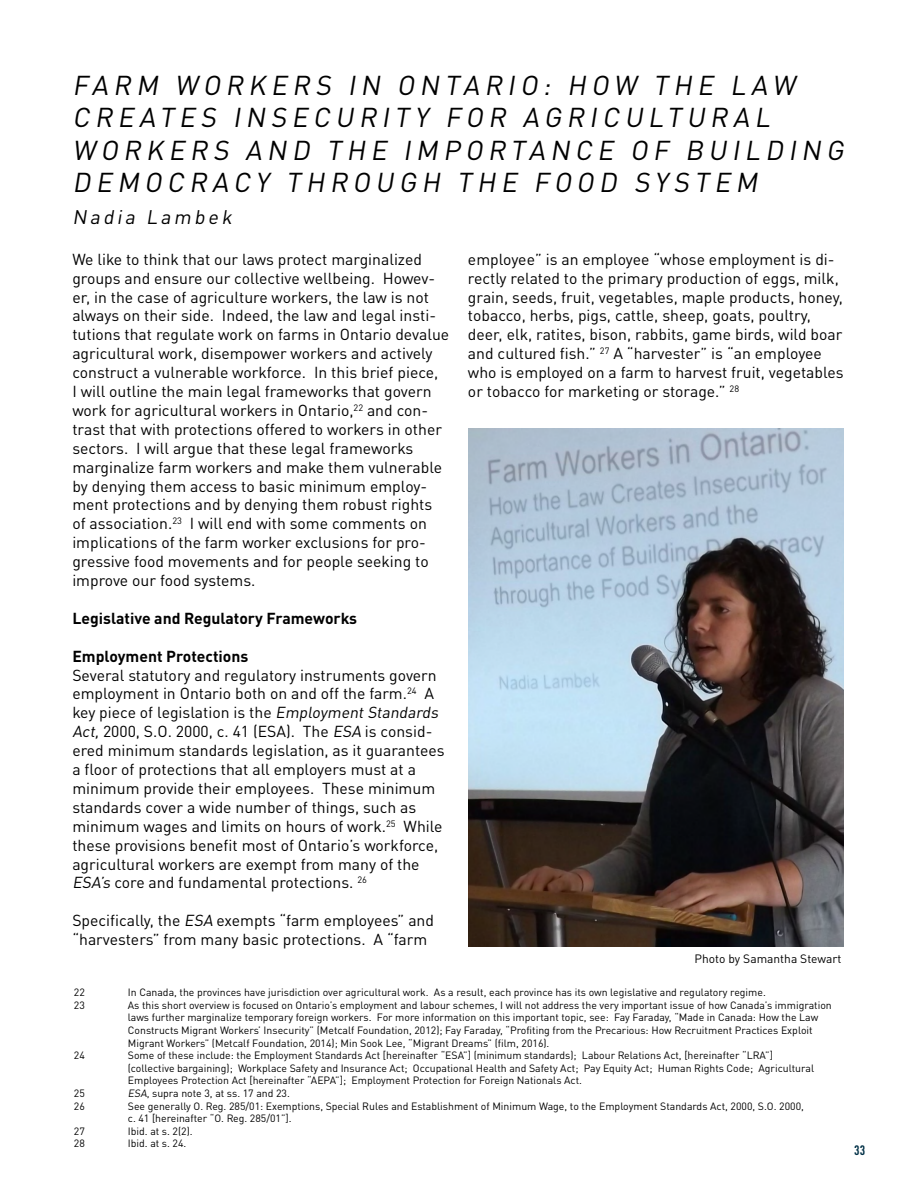
<style>
.page{position:relative;width:918px;height:1188px;background:#fff}
.page>*{position:absolute;margin:0;border:0;box-sizing:border-box;transform-origin:0 0}
.t1{font:italic 27px/32.4px "DINOT";color:#000}
.t2{font:italic 19.5px "DINOT";color:#000}
.t3{font:15.75px/18.9px "DINOT";color:#000}
.t4{font:700 15.75px "DINOT";color:#000}
.t5{font:700 condensed 13.5px "DINOT";color:#003046}
.t6{font:12px "DINOT";color:#000}
.t7{font:10.5px/12.6px "DINOT";color:#000}
.s1{font-style:italic}
</style>
<div class="page">
<img style="left:468px;top:428px;width:376px;height:518px">
<h1 class="t1" style="left:72px;top:68px;width:778px">FARM WORKERS IN ONTARIO: HOW THE LAW CREATES INSECURITY FOR AGRICULTURAL WORKERS AND THE IMPORTANCE OF BUILDING DEMOCRACY THROUGH THE FOOD SYSTEM</h1>
<p class="t2" style="left:72px;top:205px;width:165px">Nadia Lambek</p>
<p class="t3" style="left:72px;top:249px;width:378px">We like to think that our laws protect marginalized groups and ensure our collective wellbeing. Howev&shy;er, in the case of agriculture workers, the law is not always on their side. Indeed, the law and legal insti&shy;tutions that regulate work on farms in Ontario devalue agricultural work, disempower workers and actively construct a vulnerable workforce. In this brief piece,<br>I will outline the main legal frameworks that govern work for agricultural workers in Ontario,<sup>22</sup> and con&shy;trast that with protections offered to workers in other sectors. I will argue that these legal frameworks marginalize farm workers and make them vulnerable by denying them access to basic minimum employ&shy;ment protections and by denying them robust rights of association.<sup>23</sup> I will end with some comments on implications of the farm worker exclusions for pro&shy;gressive food movements and for people seeking to improve our food systems.</p>
<p class="t4" style="left:72px;top:608px;width:286px">Legislative and Regulatory Frameworks</p>
<p class="t4" style="left:72px;top:646px;width:178px">Employment Protections</p>
<p class="t3" style="left:72px;top:665px;width:374px">Several statutory and regulatory instruments govern employment in Ontario both on and off the farm.<sup>24</sup> A key piece of legislation is the <span class="s1">EmploymentStandards Act,</span>2000, S.O. 2000, c. 41 (ESA). The <span class="s1">ESA</span> is consid&shy;ered minimum standards legislation, as it guarantees a floor of protections that all employers must at a minimum provide their employees. These minimum standards cover a wide number of things, such as minimum wages and limits on hours of work.<sup>25</sup> While these provisions benefit most of Ontario’s workforce, agricultural workers are exempt from many of the <span class="s1">ESA’s</span> core and fundamental protections. <sup>26</sup></p>
<p class="t3" style="left:72px;top:911px;width:363px">Specifically, the <span class="s1">ESA</span> exempts “farm employees” and “harvesters” from many basic protections. A “farm</p>
<p class="t3" style="left:468px;top:249px;width:377px">employee” is an employee “whose employment is di&shy;rectly related to the primary production of eggs, milk, grain, seeds, fruit, vegetables, maple products, honey, tobacco, herbs, pigs, cattle, sheep, goats, poultry, deer, elk, ratites, bison, rabbits, game birds, wild boar and cultured fish.” <sup>27</sup> A “harvester” is “an employee who is employed on a farm to harvest fruit, vegetables or tobacco for marketing or storage.” <sup>28</sup></p>
<p class="t6" style="left:694px;top:952px;width:149px">Photo by Samantha Stewart</p>
<p class="t7" style="left:74px;top:986px;width:12px">22</p>
<p class="t7" style="left:128px;top:986px;width:640px">In Canada, the provinces have jurisdiction over agricultural work. As a result, each province has its own legislative and regulatory regime.</p>
<p class="t7" style="left:74px;top:998px;width:12px">23</p>
<p class="t7" style="left:128px;top:998px;width:705px">As this short overview is focused on Ontario’s employment and labour schemes, I will not address the very important issue of how Canada’s immigration laws further marginalize temporary foreign workers. For more information on this important topic, see: Fay Faraday, “Made in Canada: How the Law Constructs Migrant Workers’ Insecurity” (Metcalf Foundation, 2012); Fay Faraday, “Profiting from the Precarious: How Recruitment Practices Exploit Migrant Workers” (Metcalf Foundation, 2014); Min Sook Lee, “Migrant Dreams” (film, 2016).</p>
<p class="t7" style="left:74px;top:1049px;width:12px">24</p>
<p class="t7" style="left:128px;top:1049px;width:688px">Some of these include: the Employment Standards Act [hereinafter “ESA”] (minimum standards); Labour Relations Act, [hereinafter “LRA”] (collective bargaining); Workplace Safety and Insurance Act; Occupational Health and Safety Act; Pay Equity Act; Human Rights Code; Agricultural<br>Employees Protection Act [hereinafter “AEPA”]; Employment Protection for Foreign Nationals Act.</p>
<p class="t7" style="left:74px;top:1087px;width:12px">25</p>
<p class="t7" style="left:128px;top:1087px;width:164px"><span class="s1">ESA</span>, supra note 3, at ss. 17 and 23.</p>
<p class="t7" style="left:74px;top:1099px;width:12px">26</p>
<p class="t7" style="left:128px;top:1099px;width:678px">See generally O. Reg. 285/01: Exemptions, Special Rules and Establishment of Minimum Wage, to the Employment Standards Act, 2000, S.O. 2000, c. 41 [hereinafter “O. Reg. 285/01”].</p>
<p class="t7" style="left:74px;top:1124px;width:12px">27</p>
<p class="t7" style="left:128px;top:1124px;width:66px">Ibid. at s. 2(2).</p>
<p class="t7" style="left:74px;top:1137px;width:12px">28</p>
<p class="t7" style="left:128px;top:1137px;width:60px">Ibid. at s. 24.</p>
<p class="t5" style="left:854px;top:1142px;width:12px">33</p>
</div>
